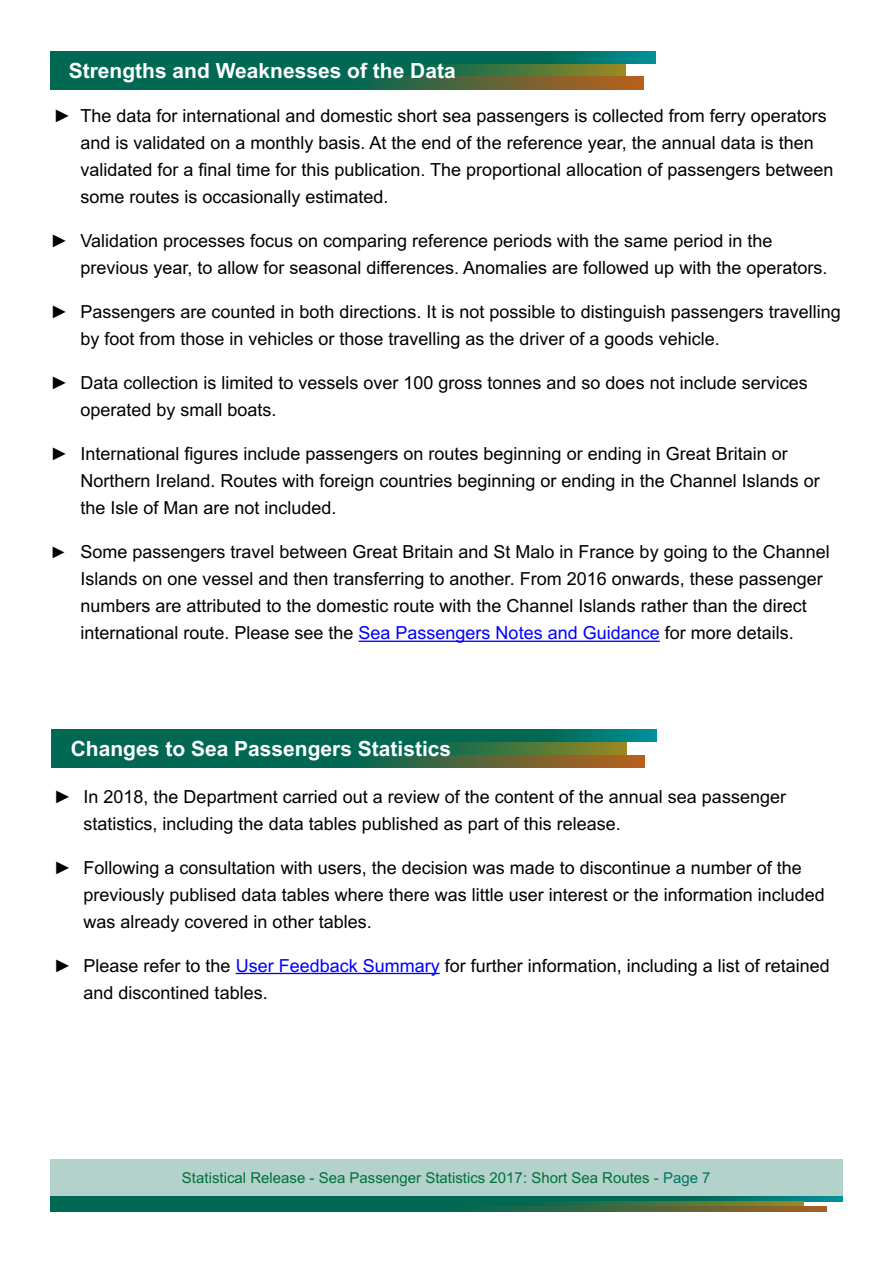
<style>
.page{position:relative;width:893px;height:1263px;background:#fff}
.page>*{position:absolute;margin:0;border:0;box-sizing:border-box;transform-origin:0 0}
.t1{font:700 21px "Arial";color:#fff}
.t2{font:18px/27px "Arial";color:#000}
.t3{font:18px/27px "Arial MT2";color:#000}
.t4{font:15px "Arial";color:#00703c}
.s1{font-family:"Arial MT2"}
.s2{font-family:"Arial"}
.s3{font-family:"Arial MT2";font-size:16.5px}
.s4{color:#00f}
.s5{color:#007662}
</style>
<div class="page">
<div style="left:50px;top:1160px;width:792px;height:36px;background:#b3d2cb"></div>
<svg style="left:50px;top:1196px;width:792px;height:5px;background:#006b59"></svg>
<svg style="left:50px;top:1201px;width:753px;height:5px;background:#1b6d4a"></svg>
<svg style="left:50px;top:1206px;width:777px;height:6px;background:#256647"></svg>
<svg style="left:51px;top:64px;width:574px;height:13px;background:#1c6d49"></svg>
<svg style="left:51px;top:51px;width:604px;height:13px;background:#006b59"></svg>
<svg style="left:51px;top:77px;width:593px;height:12px;background:#306544"></svg>
<hr style="left:359px;top:641px;width:301px;height:1px;background:#00f">
<svg style="left:52px;top:742px;width:575px;height:13px;background:#1b6d4a"></svg>
<svg style="left:52px;top:729px;width:605px;height:13px;background:#006b59"></svg>
<svg style="left:52px;top:755px;width:593px;height:12px;background:#306544"></svg>
<hr style="left:236px;top:973px;width:204px;height:1px;background:#00f">
<p class="t1" style="left:69px;top:56px;width:389px">Strengths and Weaknesses of the Data</p>
<p class="t2" style="left:80px;top:102px;width:755px;text-indent:-27px"><span class="s1">►</span> The data for international and domestic short sea passengers is collected from ferry operators and is validated on a monthly basis. At the end of the reference year, the annual data is then <span class="s1">validated for a final time for this publication. The proportional allocation of passengers between </span>some routes is occasionally estimated.</p>
<p class="t3" style="left:80px;top:227px;width:748px;text-indent:-30px">► <span class="s2">Validation processes focus on comparing reference periods with the same period in the </span>previous year, to allow for seasonal differences. Anomalies are followed up with the operators.</p>
<p class="t2" style="left:80px;top:298px;width:762px;text-indent:-30px"><span class="s1">►</span> Passengers are counted in both directions. It is not possible to distinguish passengers travelling by foot from those in vehicles or those travelling as the driver of a goods vehicle.</p>
<p class="t2" style="left:80px;top:369px;width:729px;text-indent:-30px"><span class="s1">►</span> Data collection is limited to vessels over 100 gross tonnes and so does not include services operated by small boats.</p>
<p class="t2" style="left:80px;top:440px;width:741px;text-indent:-30px"><span class="s1">► International figures include passengers on routes beginning or ending in Great Britain or<br></span>Northern Ireland. Routes with foreign countries beginning or ending in the Channel Islands or the Isle of Man are not included.</p>
<p class="t2" style="left:80px;top:538px;width:751px;text-indent:-30px"><span class="s3">►</span> Some passengers travel between Great Britain and St Malo in France by going to the Channel Islands on one vessel and then transferring to another. From 2016 onwards, these passenger numbers are attributed to the domestic route with the Channel Islands rather than the direct international route. Please see the <span class="s4">Sea Passengers Notes and Guidance</span> for more details.</p>
<p class="t1" style="left:71px;top:734px;width:382px">Changes to Sea Passengers Statistics</p>
<p class="t2" style="left:84px;top:783px;width:704px;text-indent:-30px"><span class="s1">►</span> In 2018, the Department carried out a review of the content of the annual sea passenger statistics, including the data tables published as part of this release.</p>
<p class="t2" style="left:84px;top:854px;width:743px;text-indent:-30px"><span class="s1">►</span> Following a consultation with users, the decision was made to discontinue a number of the previously publised data tables where there was little user interest or the information included was already covered in other tables.</p>
<p class="t2" style="left:84px;top:952px;width:748px;text-indent:-30px"><span class="s1">►</span> Please refer to the <span class="s4">User Feedback Summary</span> for further information, including a list of retained and discontined tables.</p>
<p class="t4" style="left:182px;top:1168px;width:530px">Statistical Release - Sea Passenger Statistics 2017: Short Sea Routes <span class="s5">- Page 7</span></p>
</div>
